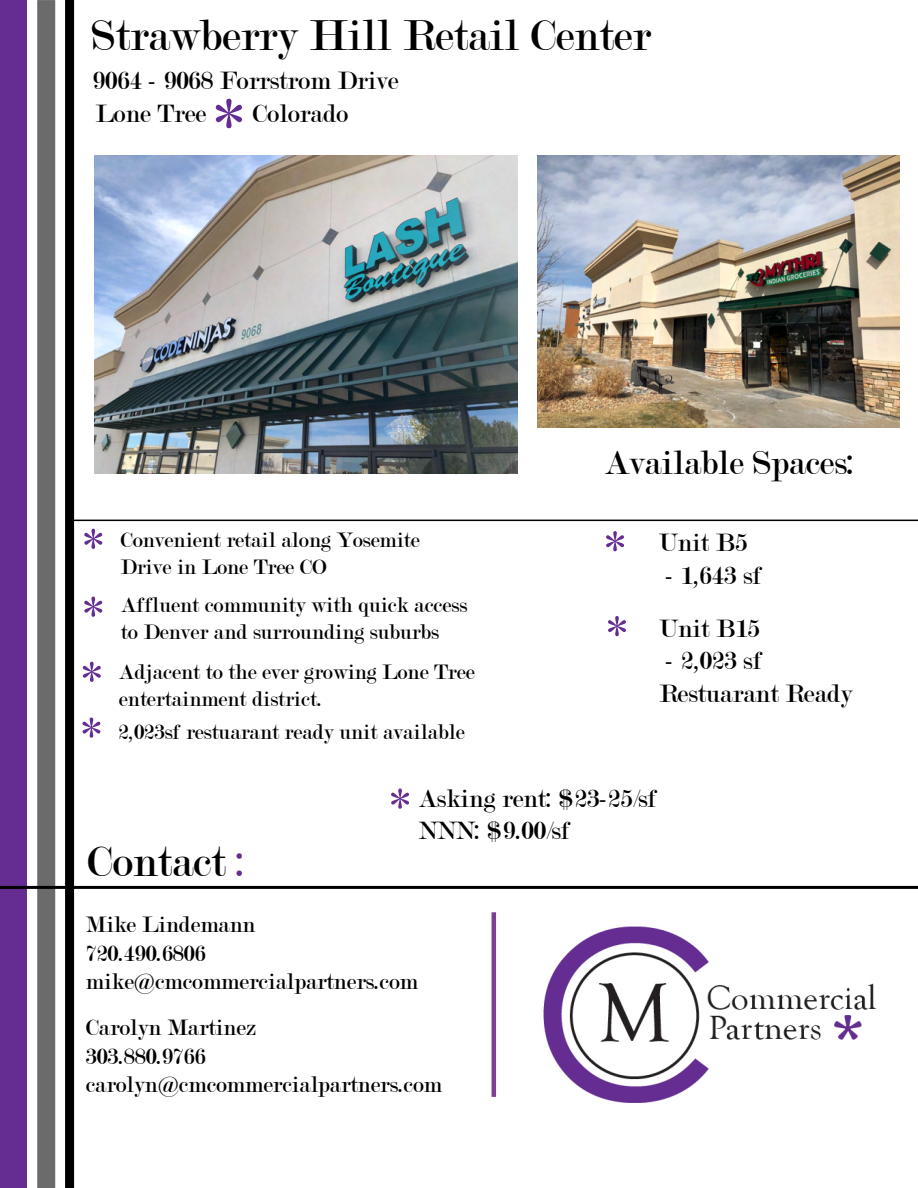
<style>
.page{position:relative;width:918px;height:1188px;background:#fff}
.page>*{position:absolute;margin:0;border:0;box-sizing:border-box;transform-origin:0 0}
.t1{font:87.15px "Modern";color:#652d91}
.t2{font:59.7px/66.4px "Modern";color:#652d91;text-align:justify}
.t3{font:46.5px "Modern";color:#000}
.t4{font:46.05px "Modern";color:#000}
.t5{font:36px "Modern";color:#000}
.t6{font:27px/32.4px "Modern";color:#000}
.t7{font:24px/28.8px "Modern";color:#000}
.t8{font:22.5px/27px "Modern";color:#000}
.s1{font-size:59.7px;color:#652d91}
.s2{font-size:44.1px;color:#652d91}
</style>
<div class="page">
<div style="left:0;top:0;width:27px;height:1188px;background:#652d91"></div>
<div style="left:37px;top:0;width:18px;height:1188px;background:#6b6b6b"></div>
<div style="left:65px;top:0;width:9px;height:1188px;background:#000"></div>
<hr style="left:0;top:886px;width:918px;height:3px;background:#000">
<hr style="left:492px;top:912px;width:4px;height:185px;background:#7e3e98">
<hr style="left:70px;top:520px;width:848px;height:1px;background:#000">
<img style="left:543px;top:926px;width:334px;height:177px">
<img style="left:94px;top:156px;width:424px;height:317px">
<img style="left:538px;top:156px;width:362px;height:271px">
<h3 class="t3" style="left:91px;top:12px;width:561px">Strawberry Hill Retail Center</h3>
<p class="t6" style="left:93px;top:65px;width:307px">9064 - 9068 Forrstrom Drive<br>Lone Tree</p>
<h1 class="t1" style="left:214px;top:85px;width:41px">*</h1>
<p class="t6" style="left:252px;top:98px;width:97px">Colorado</p>
<h2 class="t2" style="left:82px;top:516px;width:30px">* * *</h2>
<p class="t8" style="left:120px;top:527px;width:301px">Convenient retail along Yosemite<br>Drive in Lone Tree CO</p>
<p class="t8" style="left:121px;top:591px;width:348px">Affluent community with quick access to Denver and surrounding suburbs</p>
<p class="t8" style="left:119px;top:659px;width:357px">Adjacent to the ever growing Lone Tree entertainment district.</p>
<h2 class="t2" style="left:81px;top:705px;width:29px">*</h2>
<p class="t8" style="left:118px;top:718px;width:348px">2,023sf restuarant ready unit available</p>
<h3 class="t5" style="left:605px;top:444px;width:252px">Available Spaces:</h3>
<h2 class="t2" style="left:605px;top:519px;width:29px">*</h2>
<p class="t6" style="left:659px;top:527px;width:90px">Unit B5</p>
<p class="t6" style="left:665px;top:559px;width:98px">- 1,643 sf</p>
<p class="t6" style="left:607px;top:613px;width:155px"><span class="s1">*</span> Unit B15</p>
<p class="t6" style="left:659px;top:645px;width:195px">- 2,023 sf<br>Restuarant Ready</p>
<h3 class="t4" style="left:87px;top:838px;width:160px">Contact <span class="s2">:</span></h3>
<p class="t6" style="left:390px;top:782px;width:269px;text-indent:28px">Asking rent: $23-25/sf <sup>*</sup>NNN: $9.00/sf</p>
<p class="t7" style="left:86px;top:910px;width:334px">Mike Lindemann<br>720.490.6806 mike@cmcommercialpartners.com</p>
<p class="t7" style="left:86px;top:1013px;width:358px">Carolyn Martinez<br>303.880.9766 carolyn@cmcommercialpartners.com</p>
</div>
